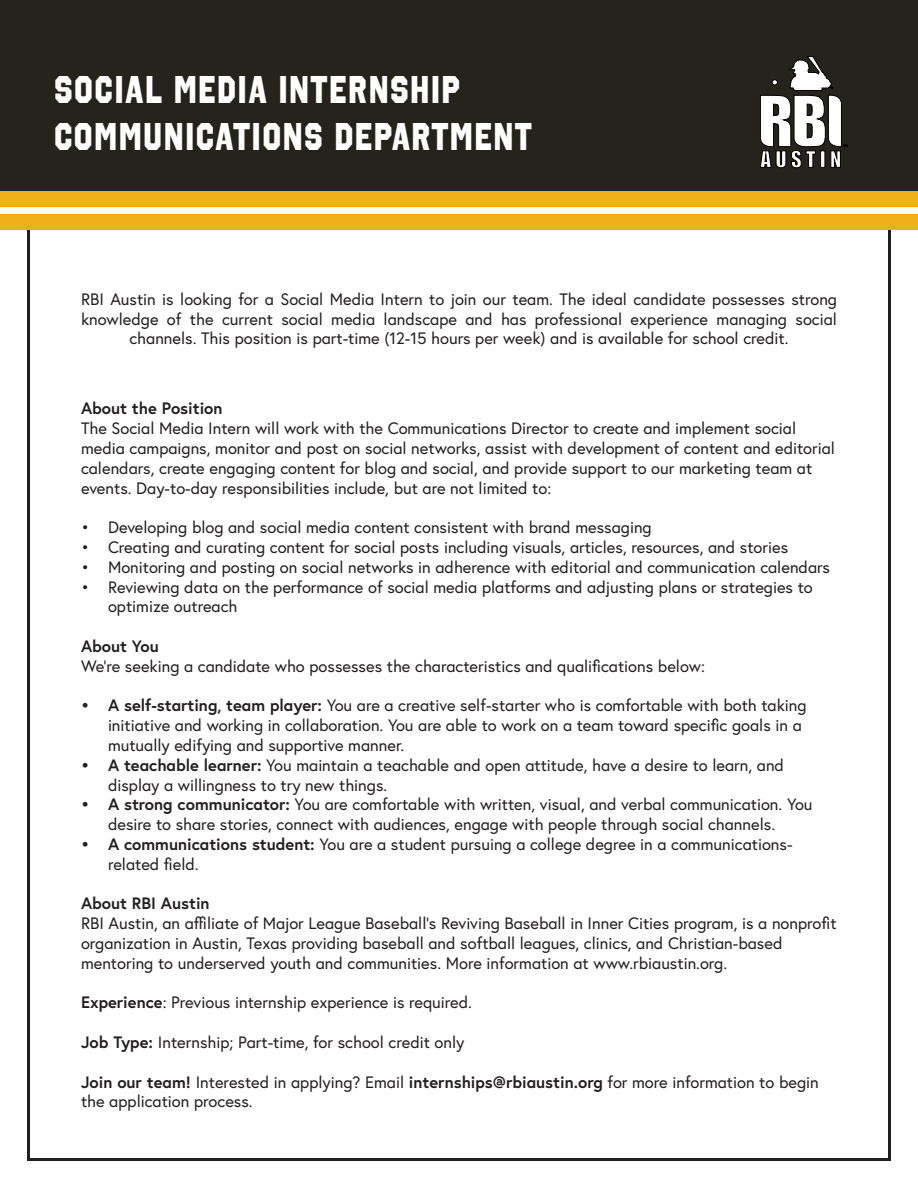
<style>
.page{position:relative;width:918px;height:1188px;background:#fff}
.page>*{position:absolute;margin:0;border:0;box-sizing:border-box;transform-origin:0 0}
.t1{font:38.55px "Octin College Hv";letter-spacing:.04em;color:#fff;scale:.85 1}
.t2{font:16.5px/19.8px "Europa";color:#231f20}
.t3{font:700 16.5px "Europa";color:#231f20}
.s1{font-weight:700}
</style>
<div class="page">
<div style="left:0;top:0;width:918px;height:192px;background:#24231c"></div>
<div style="left:0;top:192px;width:918px;height:38px;background:#f0b01a"></div>
<div style="left:0;top:207px;width:918px;height:7px;background:#fff"></div>
<svg style="left:760px;top:56px;width:87px;height:112px"></svg>
<p class="t1" style="left:54px;top:67px;width:479px">SOCIAL MEDIA INTERNSHIP</p>
<p class="t1" style="left:54px;top:115px;width:564px">COMMUNICATIONS DEPARTMENT</p>
<p class="t2" style="left:81px;top:289px;width:758px;text-align:center">RBI Austin is looking for a Social Media Intern to join our team. The ideal candidate possesses strong knowledge of the current social media landscape and has professional experience managing social channels. This position is part-time (12-15 hours per week) and is available for school credit.</p>
<p class="t3" style="left:81px;top:397px;width:143px">About the Position</p>
<p class="t2" style="left:81px;top:418px;width:756px">The Social Media Intern will work with the Communications Director to create and implement social media campaigns, monitor and post on social networks, assist with development of content and editorial calendars, create engaging content for blog and social, and provide support to our marketing team at events. Day-to-day responsibilities include, but are not limited to:</p>
<p class="t2" style="left:81px;top:517px;width:572px">• Developing blog and social media content consistent with brand messaging</p>
<p class="t2" style="left:81px;top:537px;width:709px">• Creating and curating content for social posts including visuals, articles, resources, and stories</p>
<p class="t2" style="left:81px;top:557px;width:751px">• Monitoring and posting on social networks in adherence with editorial and communication calendars</p>
<p class="t2" style="left:108px;top:577px;width:706px;text-indent:-27px">• Reviewing data on the performance of social media platforms and adjusting plans or strategies to optimize outreach</p>
<p class="t2" style="left:81px;top:636px;width:625px"><span class="s1">About You<br></span>We’re seeking a candidate who possesses the characteristics and qualifications below:</p>
<p class="t2" style="left:108px;top:695px;width:700px;text-indent:-27px"><span class="s1">• A self-starting, team player:</span> You are a creative self-starter who is comfortable with both taking initiative and working in collaboration. You are able to work on a team toward specific goals in a mutually edifying and supportive manner.</p>
<p class="t2" style="left:108px;top:755px;width:678px;text-indent:-27px"><span class="s1">• A teachable learner:</span> You maintain a teachable and open attitude, have a desire to learn, and display a willingness to try new things.</p>
<p class="t2" style="left:108px;top:794px;width:706px;text-indent:-27px"><span class="s1">• A strong communicator:</span> You are comfortable with written, visual, and verbal communication. You desire to share stories, connect with audiences, engage with people through social channels.</p>
<p class="t2" style="left:108px;top:834px;width:686px;text-indent:-27px"><span class="s1">• A communications student:</span> You are a student pursuing a college degree in a communications&shy;related field.</p>
<p class="t2" style="left:81px;top:893px;width:757px"><span class="s1">About RBI Austin<br></span>RBI Austin, an affiliate of Major League Baseball’s Reviving Baseball in Inner Cities program, is a nonprofit organization in Austin, Texas providing baseball and softball leagues, clinics, and Christian-based mentoring to underserved youth and communities. More information at www.rbiaustin.org.</p>
<p class="t2" style="left:81px;top:992px;width:393px"><span class="s1">Experience</span>: Previous internship experience is required.</p>
<p class="t2" style="left:81px;top:1032px;width:385px"><span class="s1">Job Type:</span> Internship; Part-time, for school credit only</p>
<p class="t2" style="left:81px;top:1072px;width:739px"><span class="s1">Join our team!</span> Interested in applying? Email <span class="s1">internships@rbiaustin.org</span> for more information to begin the application process.</p>
</div>
